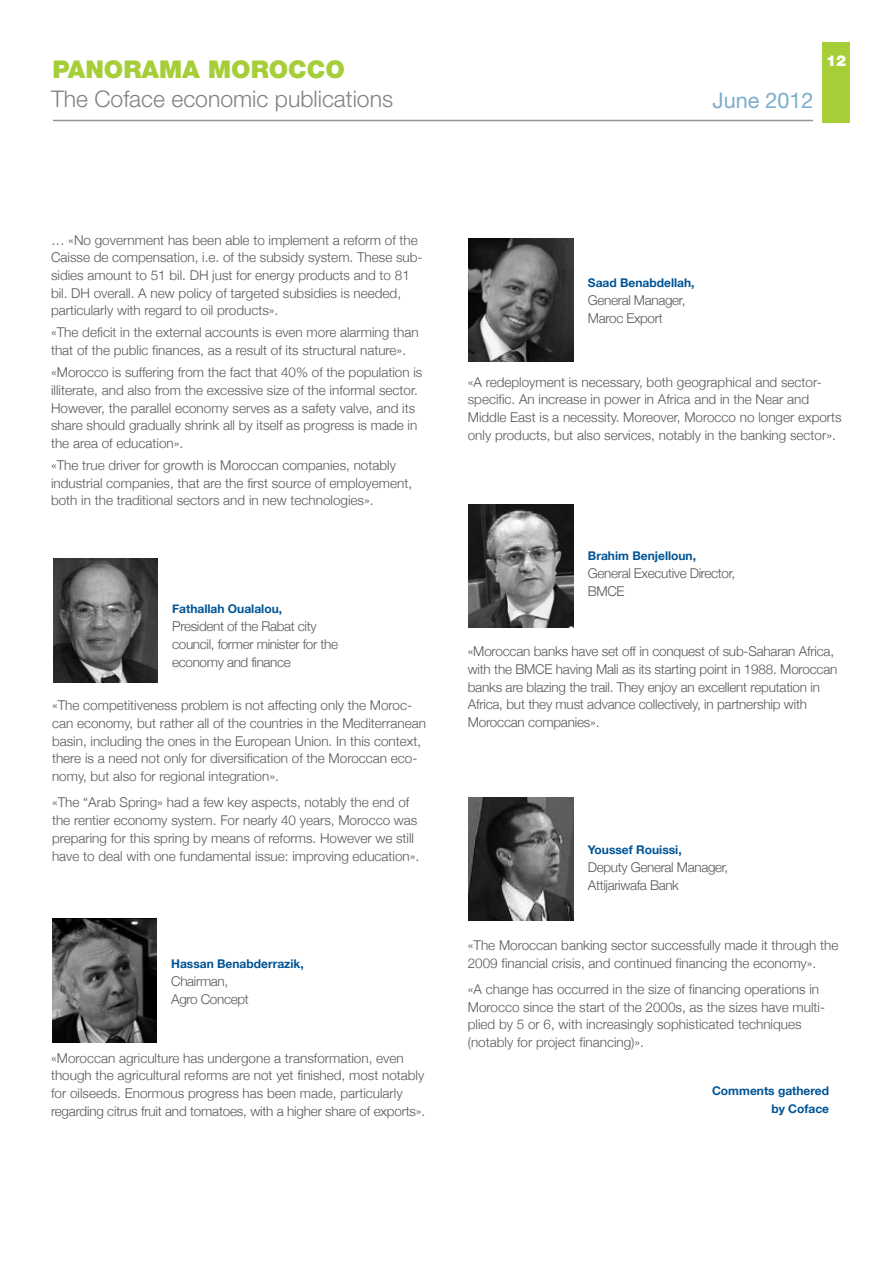
<style>
.page{position:relative;width:893px;height:1263px;background:#fff}
.page>*{position:absolute;margin:0;border:0;box-sizing:border-box;transform-origin:0 0}
.t1{font:900 24.45px "Helvetica Neue LT Std";color:#a6ce39}
.t2{font:300 22.95px "Helvetica Neue LT Std";color:#808285}
.t3{font:21.6px "Helvetica Neue LT Std";color:#7dadcc}
.t4{font:900 15px "Helvetica Neue LT Std";color:#fff}
.t5{font:300 13.5px/17.7px "Helvetica Neue";color:#57585a}
.t6{font:300 13.5px/18px "Helvetica Neue";letter-spacing:-.025em;color:#57585a}
.t7{font:700 12px/18px "Helvetica Neue";color:#005495;text-align:right}
</style>
<div class="page">
<img style="left:53px;top:559px;width:104px;height:123px">
<img style="left:469px;top:238px;width:104px;height:123px">
<img style="left:469px;top:505px;width:104px;height:123px">
<img style="left:469px;top:797px;width:104px;height:123px">
<img style="left:52px;top:919px;width:104px;height:123px">
<hr style="left:53px;top:120px;width:760px;height:1px;background:#939598">
<div style="left:822px;top:43px;width:28px;height:80px;background:#a6ce39"></div>
<h1 class="t1" style="left:52px;top:61px;width:294px">PANORAMA MOROCCO</h1>
<h2 class="t2" style="left:51px;top:91px;width:344px">The Coface economic publications</h2>
<h3 class="t3" style="left:713px;top:92px;width:102px">June 2012</h3>
<p class="t4" style="left:826px;top:55px;width:22px">12</p>
<p class="t5" style="left:51px;top:231px;width:373px">… «No government has been able to implement a reform of the Caisse de compensation, i.e. of the subsidy system. These sub&shy;sidies amount to 51 bil. DH just for energy products and to 81 bil. DH overall. A new policy of targeted subsidies is needed, particularly with regard to oil products».</p>
<p class="t5" style="left:51px;top:323px;width:369px">«The deficit in the external accounts is even more alarming than that of the public finances, as a result of its structural nature».</p>
<p class="t5" style="left:51px;top:363px;width:373px">«Morocco is suffering from the fact that 40% of the population is illiterate, and also from the excessive size of the informal sector.<br>However, the parallel economy serves as a safety valve, and its share should gradually shrink all by itself as progress is made in the area of education».</p>
<p class="t5" style="left:51px;top:456px;width:363px">«The true driver for growth is Moroccan companies, notably industrial companies, that are the first source of employement, both in the traditional sectors and in new technologies».</p>
<p class="t7" style="left:172px;top:599px;width:111px">Fathallah Oualalou,</p>
<p class="t6" style="left:172px;top:616px;width:167px">President of the Rabat city council, former minister for the economy and finance</p>
<p class="t5" style="left:52px;top:696px;width:375px">«The competitiveness problem is not affecting only the Moroc&shy;can economy, but rather all of the countries in the Mediterranean basin, including the ones in the European Union. In this context, there is a need not only for diversification of the Moroccan eco&shy;nomy, but also for regional integration».</p>
<p class="t5" style="left:52px;top:793px;width:369px">«The “Arab Spring» had a few key aspects, notably the end of the rentier economy system. For nearly 40 years, Morocco was preparing for this spring by means of reforms. However we still have to deal with one fundamental issue: improving education».</p>
<p class="t7" style="left:171px;top:954px;width:134px">Hassan Benabderrazik,</p>
<p class="t6" style="left:171px;top:972px;width:79px">Chairman,<br>Agro Concept</p>
<p class="t5" style="left:51px;top:1049px;width:376px">«Moroccan agriculture has undergone a transformation, even though the agricultural reforms are not yet finished, most notably for oilseeds. Enormous progress has been made, particularly regarding citrus fruit and tomatoes, with a higher share of exports».</p>
<p class="t7" style="left:588px;top:273px;width:108px">Saad Benabdellah,</p>
<p class="t6" style="left:588px;top:291px;width:99px">General Manager,<br>Maroc Export</p>
<p class="t5" style="left:468px;top:373px;width:375px">«A redeployment is necessary, both geographical and sector&shy;specific. An increase in power in Africa and in the Near and Middle East is a necessity. Moreover, Morocco no longer exports only products, but also services, notably in the banking sector».</p>
<p class="t7" style="left:588px;top:547px;width:110px">Brahim Benjelloun,</p>
<p class="t6" style="left:588px;top:564px;width:149px">General Executive Director,<br>BMCE</p>
<p class="t5" style="left:468px;top:642px;width:371px">«Moroccan banks have set off in conquest of sub-Saharan Africa, with the BMCE having Mali as its starting point in 1988. Moroccan banks are blazing the trail. They enjoy an excellent reputation in Africa, but they must advance collectively, in partnership with Moroccan companies».</p>
<p class="t7" style="left:588px;top:840px;width:95px">Youssef Rouissi,</p>
<p class="t6" style="left:588px;top:858px;width:142px">Deputy General Manager,<br>Attijariwafa Bank</p>
<p class="t5" style="left:468px;top:936px;width:372px">«The Moroccan banking sector successfully made it through the<br>2009 financial crisis, and continued financing the economy».</p>
<p class="t5" style="left:468px;top:980px;width:359px">«A change has occurred in the size of financing operations in Morocco since the start of the 2000s, as the sizes have multi&shy;plied by 5 or 6, with increasingly sophisticated techniques (notably for project financing)».</p>
<p class="t7" style="left:712px;top:1081px;width:119px">Comments gathered by Coface</p>
</div>
